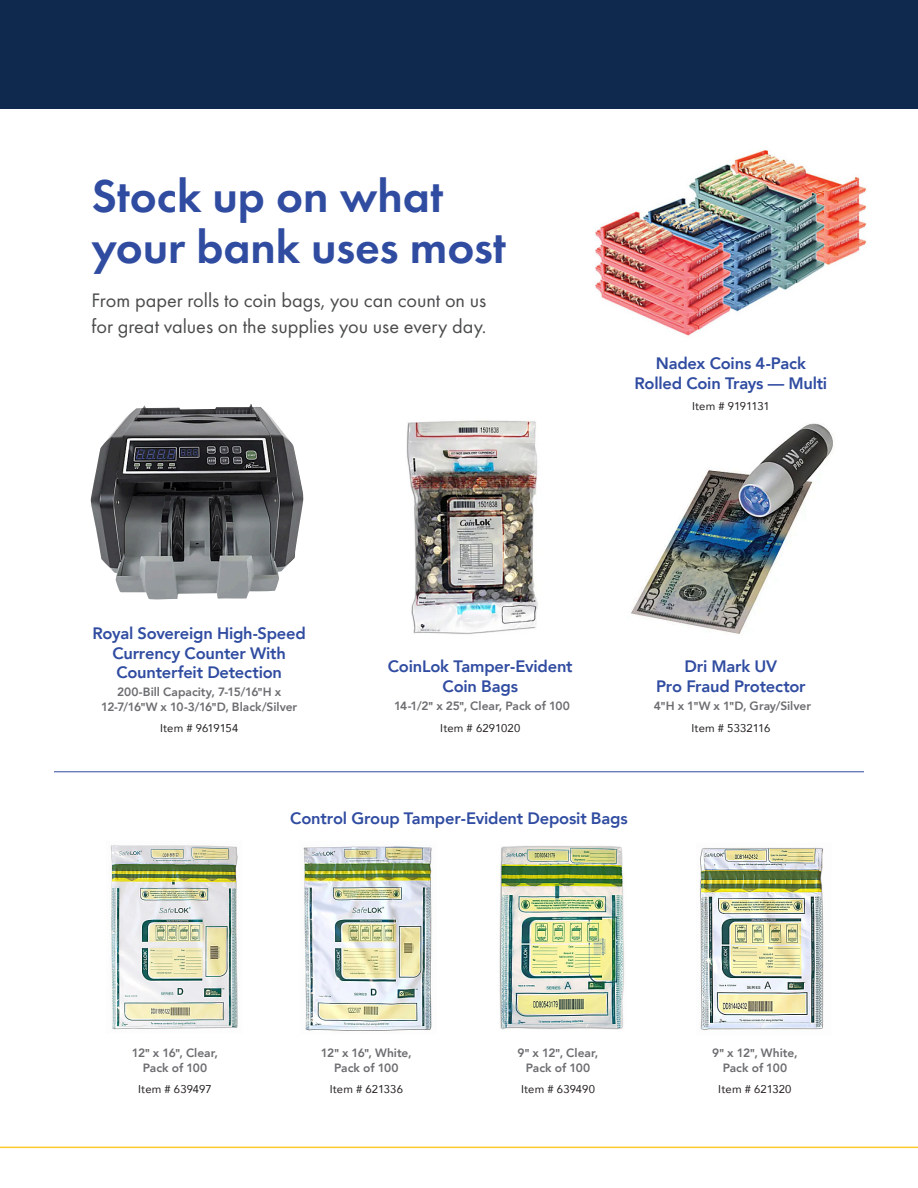
<style>
.page{position:relative;width:918px;height:1188px;background:#fff}
.page>*{position:absolute;margin:0;border:0;box-sizing:border-box;transform-origin:0 0}
.t1{font:600 47.7px/50.8px "Futura PT";letter-spacing:-.005em;color:#304ca1}
.t2{font:20.25px/26.1px "Futura PT";color:#4b4c4d}
.t3{font:800 16.5px/19.5px "Avenir";letter-spacing:-.015em;color:#304ca1;text-align:center}
.t4{font:800 12px/15px "Avenir";color:#6c6d70;text-align:center}
.t5{font:11.25px "Avenir";letter-spacing:.015em;color:#231f20}
.s1{font-family:"Futura PT";font-weight:600}
</style>
<div class="page">
<img style="left:595px;top:149px;width:272px;height:187px">
<hr style="left:0;top:1147px;width:918px;height:1px;background:#fecb2f">
<div style="left:0;top:0;width:918px;height:108px;background:#0e294d"></div>
<img style="left:700px;top:847px;width:124px;height:184px">
<img style="left:303px;top:846px;width:129px;height:185px">
<img style="left:406px;top:420px;width:132px;height:214px">
<img style="left:499px;top:846px;width:125px;height:184px">
<img style="left:110px;top:845px;width:128px;height:185px">
<img style="left:91px;top:404px;width:212px;height:195px">
<img style="left:631px;top:423px;width:202px;height:211px">
<hr style="left:54px;top:772px;width:810px;height:1px;background:#304ca1">
<p class="t1" style="left:92px;top:170px;width:416px">Stock up on what your bank uses most</p>
<p class="t2" style="left:92px;top:287px;width:396px">From paper rolls to coin bags, you can count on us for great values on the supplies you use every day.</p>
<p class="t3" style="left:635px;top:354px;width:194px">Nadex Coins 4-Pack<br>Rolled Coin Trays — Multi</p>
<p class="t5" style="left:692px;top:397px;width:79px">Item # 9191131</p>
<p class="t3" style="left:93px;top:624px;width:215px">Royal Sovereign High-Speed<br>Currency Counter With<br>Counterfeit Detection</p>
<p class="t4" style="left:101px;top:685px;width:198px">200-Bill Capacity, 7-15/16<span class="s1">"</span>H x<br>12-7/16<span class="s1">"</span>W x 10-3/16<span class="s1">"</span>D, Black/Silver</p>
<p class="t5" style="left:160px;top:719px;width:80px">Item # 9619154</p>
<p class="t3" style="left:388px;top:657px;width:186px">CoinLok Tamper-Evident<br>Coin Bags</p>
<p class="t4" style="left:394px;top:698px;width:177px">14-1/2<span class="s1">"</span> x 25<span class="s1">"</span>, Clear, Pack of 100</p>
<p class="t5" style="left:440px;top:719px;width:82px">Item # 6291020</p>
<p class="t3" style="left:656px;top:657px;width:151px">Dri Mark UV<br>Pro Fraud Protector</p>
<p class="t4" style="left:654px;top:698px;width:159px">4<span class="s1">"</span>H x 1<span class="s1">"</span>W x 1<span class="s1">"</span>D, Gray/Silver</p>
<p class="t5" style="left:692px;top:719px;width:80px">Item # 5332116</p>
<p class="t3" style="left:290px;top:809px;width:339px">Control Group Tamper-Evident Deposit Bags</p>
<p class="t4" style="left:132px;top:1045px;width:88px">12<span class="s1">"</span> x 16<span class="s1">"</span>, Clear,<br>Pack of 100</p>
<p class="t5" style="left:138px;top:1080px;width:75px">Item # 639497</p>
<p class="t4" style="left:321px;top:1045px;width:92px">12<span class="s1">"</span> x 16<span class="s1">"</span>, White,<br>Pack of 100</p>
<p class="t5" style="left:330px;top:1080px;width:75px">Item # 621336</p>
<p class="t4" style="left:518px;top:1045px;width:82px">9<span class="s1">"</span> x 12<span class="s1">"</span>, Clear,<br>Pack of 100</p>
<p class="t5" style="left:521px;top:1080px;width:75px">Item # 639490</p>
<p class="t4" style="left:712px;top:1045px;width:87px">9<span class="s1">"</span> x 12<span class="s1">"</span>, White,<br>Pack of 100</p>
<p class="t5" style="left:718px;top:1080px;width:75px">Item # 621320</p>
</div>
